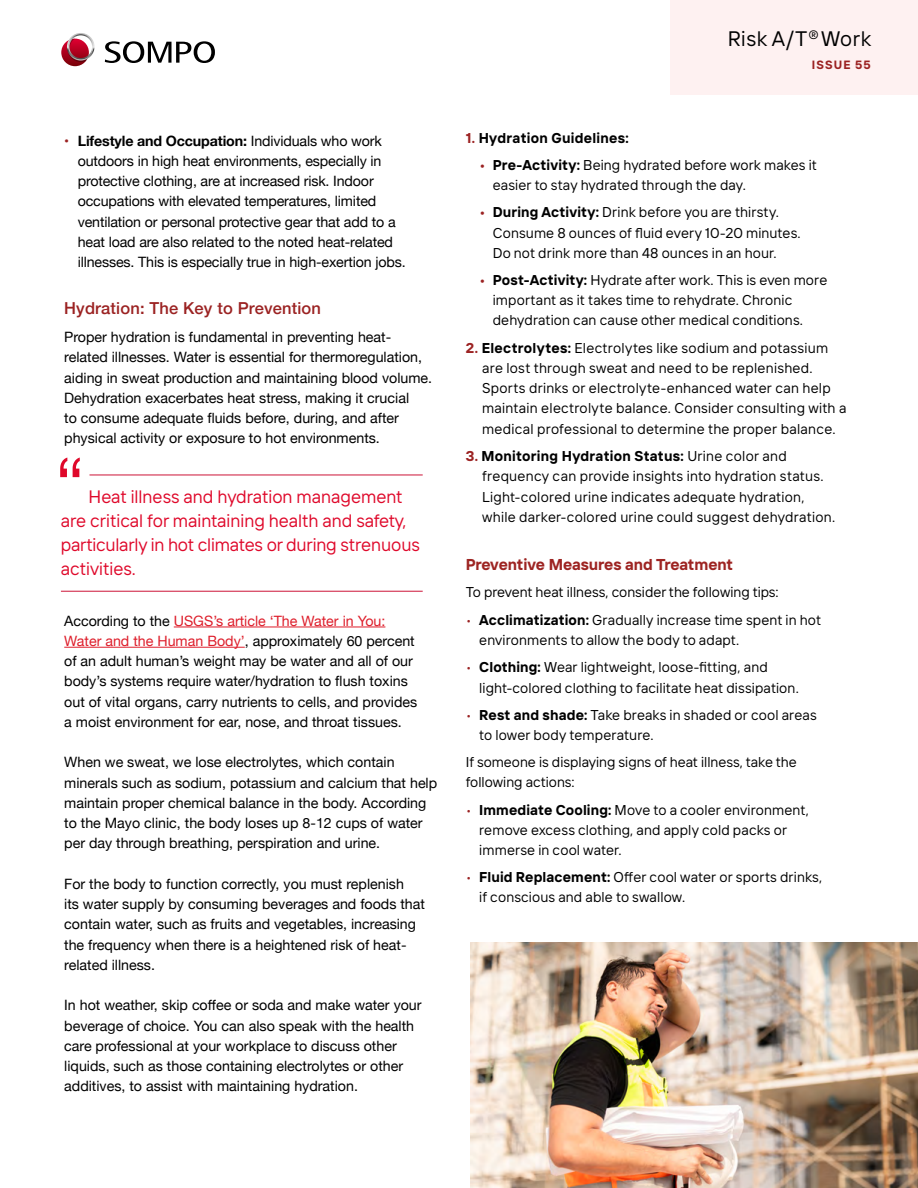
<style>
.page{position:relative;width:918px;height:1188px;background:#fff}
.page>*{position:absolute;margin:0;border:0;box-sizing:border-box;transform-origin:0 0}
.t1{font:300 80.55px "Helvetica Neue";color:#df082a}
.t2{font:21px "TT Interphases Pro";letter-spacing:.025em;color:#000}
.t3{font:18px/24px "TT Interphases Pro";color:#df082a}
.t4{font:500 16.5px "Helvetica Neue";letter-spacing:.01em;color:#9b2222}
.t5{font:700 15.75px "TT Interphases Pro";letter-spacing:-.01em;color:#9d2422}
.t6{font:14.25px/20.2px "Helvetica Neue";color:#000}
.t7{font:14.25px/20.2px "TT Interphases Pro";letter-spacing:.01em;color:#000}
.t8{font:700 14.25px "TT Interphases Pro";letter-spacing:.02em;color:#000}
.t9{font:700 12px "TT Interphases Pro";letter-spacing:.095em;color:#9b2222}
.s1{font-weight:700;color:#9b2222}
.s2{font-weight:700}
.s3{color:#de1e2b}
.s4{color:#9c2323}
.s5{font-weight:700;color:#9c2323}
.s6{color:#9b2222}
</style>
<div class="page">
<div style="left:671px;top:0;width:247px;height:94px;background:#fef1f1"></div>
<svg style="left:105px;top:41px;width:110px;height:22px"></svg>
<svg style="left:61px;top:39px;width:28px;height:27px"></svg>
<svg style="left:67px;top:33px;width:28px;height:29px"></svg>
<hr style="left:174px;top:627px;width:211px;height:1px;background:#de1e2b">
<hr style="left:64px;top:647px;width:181px;height:1px;background:#de1e2b">
<hr style="left:89px;top:475px;width:334px;height:1px;background:#cc1337">
<hr style="left:61px;top:591px;width:362px;height:1px;background:#cc1337">
<img style="left:471px;top:942px;width:447px;height:246px">
<p class="t6" style="left:78px;top:131px;width:329px;text-indent:-13px"><span class="s1">•</span> <span class="s2">Lifestyle and Occupation:</span> Individuals who work outdoors in high heat environments, especially in protective clothing, are at increased risk. Indoor occupations with elevated temperatures, limited ventilation or personal protective gear that add to a heat load are also related to the noted heat-related illnesses. This is especially true in high-exertion jobs.</p>
<p class="t4" style="left:64px;top:295px;width:258px">Hydration: The Key to Prevention</p>
<p class="t6" style="left:64px;top:328px;width:369px">Proper hydration is fundamental in preventing heat&shy;related illnesses. Water is essential for thermoregulation, aiding in sweat production and maintaining blood volume.<br>Dehydration exacerbates heat stress, making it crucial<br>to consume adequate fluids before, during, and after physical activity or exposure to hot environments.</p>
<h1 class="t1" style="left:55px;top:421px;width:31px">“</h1>
<p class="t3" style="left:61px;top:484px;width:361px;text-indent:28px">Heat illness and hydration management are critical for maintaining health and safety, particularly in hot climates or during strenuous activities.</p>
<p class="t6" style="left:64px;top:611px;width:355px">According to the <span class="s3">USGS’s article ‘The Water in You:<br>Water and the Human Body’</span>, approximately 60 percent of an adult human’s weight may be water and all of our body’s systems require water/hydration to flush toxins out of vital organs, carry nutrients to cells, and provides a moist environment for ear, nose, and throat tissues.</p>
<p class="t6" style="left:64px;top:753px;width:375px">When we sweat, we lose electrolytes, which contain minerals such as sodium, potassium and calcium that help maintain proper chemical balance in the body. According to the Mayo clinic, the body loses up 8-12 cups of water per day through breathing, perspiration and urine.</p>
<p class="t6" style="left:64px;top:874px;width:362px">For the body to function correctly, you must replenish<br>its water supply by consuming beverages and foods that contain water, such as fruits and vegetables, increasing the frequency when there is a heightened risk of heat&shy;related illness.</p>
<p class="t6" style="left:64px;top:996px;width:359px">In hot weather, skip coffee or soda and make water your beverage of choice. You can also speak with the health care professional at your workplace to discuss other liquids, such as those containing electrolytes or other additives, to assist with maintaining hydration.</p>
<h2 class="t2" style="left:728px;top:26px;width:145px">Risk A/T<sup>®</sup> Work</h2>
<p class="t9" style="left:812px;top:57px;width:60px">ISSUE 55</p>
<p class="t8" style="left:466px;top:128px;width:165px"><span class="s4">1.</span> Hydration Guidelines:</p>
<p class="t7" style="left:493px;top:155px;width:326px;text-indent:-13px"><span class="s1">•</span> <span class="s2">Pre-Activity:</span> Being hydrated before work makes it easier to stay hydrated through the day.</p>
<p class="t7" style="left:493px;top:202px;width:310px;text-indent:-13px"><span class="s1">•</span> <span class="s2">During Activity:</span> Drink before you are thirsty.<br>Consume 8 ounces of fluid every 10-20 minutes.<br>Do not drink more than 48 ounces in an hour.</p>
<p class="t7" style="left:493px;top:270px;width:336px;text-indent:-13px"><span class="s1">•</span> <span class="s2">Post-Activity:</span> Hydrate after work. This is even more important as it takes time to rehydrate. Chronic dehydration can cause other medical conditions.</p>
<p class="t7" style="left:482px;top:337px;width:366px;text-indent:-16px"><span class="s5">2.</span> <span class="s2">Electrolytes:</span> Electrolytes like sodium and potassium are lost through sweat and need to be replenished.<br>Sports drinks or electrolyte-enhanced water can help maintain electrolyte balance. Consider consulting with a medical professional to determine the proper balance.</p>
<p class="t7" style="left:482px;top:446px;width:355px;text-indent:-16px"><span class="s5">3.</span> <span class="s2">Monitoring Hydration Status:</span> Urine color and frequency can provide insights into hydration status.<br>Light-colored urine indicates adequate hydration, while darker-colored urine could suggest dehydration.</p>
<p class="t5" style="left:466px;top:554px;width:269px">Preventive Measures and Treatment</p>
<p class="t7" style="left:466px;top:582px;width:314px">To prevent heat illness, consider the following tips:</p>
<p class="t7" style="left:479px;top:610px;width:343px;text-indent:-13px"><span class="s6">•</span> <span class="s2">Acclimatization:</span> Gradually increase time spent in hot environments to allow the body to adapt.</p>
<p class="t7" style="left:479px;top:657px;width:321px;text-indent:-13px"><span class="s6">•</span> <span class="s2">Clothing:</span> Wear lightweight, loose-fitting, and light-colored clothing to facilitate heat dissipation.</p>
<p class="t7" style="left:479px;top:704px;width:339px;text-indent:-13px"><span class="s6">•</span> <span class="s2">Rest and shade:</span> Take breaks in shaded or cool areas to lower body temperature.</p>
<p class="t7" style="left:466px;top:751px;width:333px">If someone is displaying signs of heat illness, take the following actions:</p>
<p class="t7" style="left:479px;top:799px;width:331px;text-indent:-13px"><span class="s6">•</span> <span class="s2">Immediate Cooling:</span> Move to a cooler environment, remove excess clothing, and apply cold packs or immerse in cool water.</p>
<p class="t7" style="left:479px;top:867px;width:345px;text-indent:-13px"><span class="s6">•</span> <span class="s2">Fluid Replacement:</span> Offer cool water or sports drinks, if conscious and able to swallow.</p>
</div>
